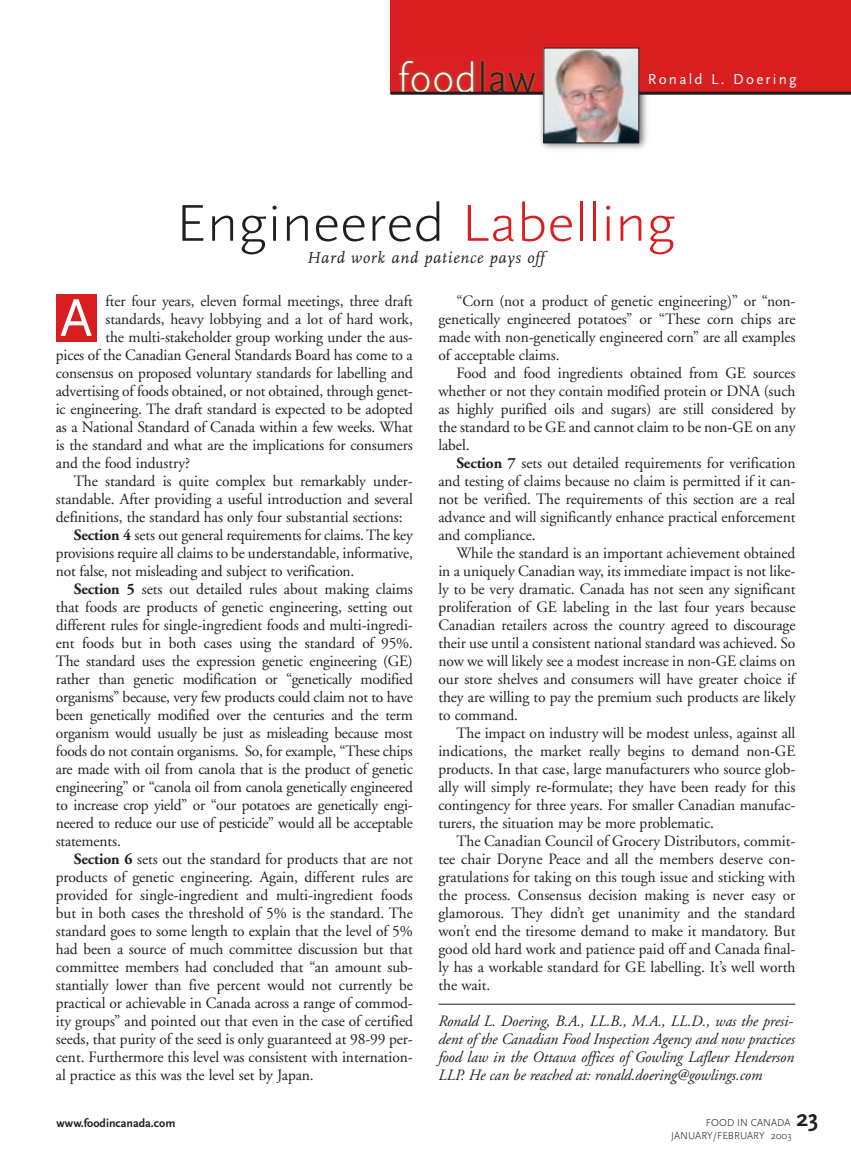
<style>
.page{position:relative;width:851px;height:1161px;background:#fff}
.page>*{position:absolute;margin:0;border:0;box-sizing:border-box;transform-origin:0 0}
.t1{font:300 54px "Scala Sans";color:#201f20;scale:1.1 1}
.t2{font:54px "Scala Sans";color:#fff}
.t3{font:300 42px "Scala Sans";letter-spacing:.015em;color:#fff}
.t4{font:700 24px "Scala Sans";color:#201f20}
.t5{font:italic 16.5px "Scala LF";letter-spacing:.05em;color:#201f20}
.t6{font:15.75px/18px "Adobe Garamond";letter-spacing:-.005em;color:#201f20;text-align:justify}
.t7{font:italic 15.75px/18px "Adobe Garamond";letter-spacing:-.005em;color:#201f20}
.t8{font:15px "Scala Sans";letter-spacing:.15em;color:#fff}
.t9{font:700 12px "Scala Sans LF";color:#201f20}
.t10{font:300 10.5px "Scala Sans";color:#201f20}
.s1{color:#201f20}
.s2{color:#d91e20}
.s3{font-weight:700}
</style>
<div class="page">
<img style="left:540px;top:95px;width:107px;height:54px">
<div style="left:390px;top:0;width:460px;height:94px;background:#d91e20"></div>
<img style="left:395px;top:59px;width:148px;height:33px">
<hr style="left:390px;top:92px;width:460px;height:3px;background:#201f20">
<img style="left:545px;top:50px;width:92px;height:91px">
<div style="left:543px;top:48px;width:96px;height:95px;border:1px solid #201f20"></div>
<hr style="left:438px;top:1004px;width:357px;height:1px;background:#201f20">
<div style="left:56px;top:295px;width:40px;height:47px;background:#d91e20"></div>
<h2 class="t3" style="left:398px;top:62px;width:139px">food<span class="s1">law</span></h2>
<p class="t8" style="left:647px;top:74px;width:150px">Ronald L. Doering</p>
<h1 class="t1" style="left:175px;top:202px;width:456px">Engineered <span class="s2">Labelling</span></h1>
<p class="t5" style="left:307px;top:252px;width:239px">Hard work and patience pays off</p>
<p class="t6" style="left:105px;top:293px;width:309px">fter four years, eleven formal meetings, three draft</p>
<p class="t6" style="left:105px;top:311px;width:309px">standards, heavy lobbying and a lot of hard work,</p>
<p class="t6" style="left:105px;top:329px;width:309px">the multi-stakeholder group working under the aus-</p>
<p class="t6" style="left:56px;top:347px;width:358px">pices of the Canadian General Standards Board has come to a</p>
<p class="t6" style="left:56px;top:365px;width:358px">consensus on proposed voluntary standards for labelling and</p>
<p class="t6" style="left:56px;top:383px;width:358px">advertising of foods obtained, or not obtained, through genet-</p>
<p class="t6" style="left:56px;top:401px;width:358px">ic engineering. The draft standard is expected to be adopted</p>
<p class="t6" style="left:56px;top:419px;width:358px">as a National Standard of Canada within a few weeks. What</p>
<p class="t6" style="left:56px;top:437px;width:358px">is the standard and what are the implications for consumers</p>
<p class="t6" style="left:56px;top:455px;width:136px">and the food industry?</p>
<p class="t6" style="left:74px;top:473px;width:340px">The standard is quite complex but remarkably under-</p>
<p class="t6" style="left:56px;top:491px;width:358px">standable. After providing a useful introduction and several</p>
<p class="t6" style="left:56px;top:509px;width:348px">definitions, the standard has only four substantial sections:</p>
<p class="t6" style="left:74px;top:527px;width:340px"><span class="s3">Section 4</span> sets out general requirements for claims. The key</p>
<p class="t6" style="left:56px;top:545px;width:358px">provisions require all claims to be understandable, informative,</p>
<p class="t6" style="left:56px;top:563px;width:300px">not false, not misleading and subject to verification.</p>
<p class="t6" style="left:74px;top:581px;width:340px"><span class="s3">Section 5</span> sets out detailed rules about making claims</p>
<p class="t6" style="left:56px;top:599px;width:358px">that foods are products of genetic engineering, setting out</p>
<p class="t6" style="left:56px;top:617px;width:358px">different rules for single-ingredient foods and multi-ingredi-</p>
<p class="t6" style="left:56px;top:635px;width:358px">ent foods but in both cases using the standard of 95%.</p>
<p class="t6" style="left:56px;top:653px;width:358px">The standard uses the expression genetic engineering (GE)</p>
<p class="t6" style="left:56px;top:671px;width:358px">rather than genetic modification or “genetically modified</p>
<p class="t6" style="left:56px;top:689px;width:358px">organisms” because, very few products could claim not to have</p>
<p class="t6" style="left:56px;top:707px;width:358px">been genetically modified over the centuries and the term</p>
<p class="t6" style="left:56px;top:725px;width:358px">organism would usually be just as misleading because most</p>
<p class="t6" style="left:56px;top:743px;width:358px">foods do not contain organisms. So, for example, “These chips</p>
<p class="t6" style="left:56px;top:761px;width:358px">are made with oil from canola that is the product of genetic</p>
<p class="t6" style="left:56px;top:779px;width:358px">engineering” or “canola oil from canola genetically engineered</p>
<p class="t6" style="left:56px;top:797px;width:358px">to increase crop yield” or “our potatoes are genetically engi-</p>
<p class="t6" style="left:56px;top:815px;width:358px">neered to reduce our use of pesticide” would all be acceptable</p>
<p class="t6" style="left:56px;top:833px;width:67px">statements.</p>
<p class="t6" style="left:74px;top:851px;width:340px"><span class="s3">Section 6</span> sets out the standard for products that are not</p>
<p class="t6" style="left:56px;top:869px;width:358px">products of genetic engineering. Again, different rules are</p>
<p class="t6" style="left:56px;top:887px;width:358px">provided for single-ingredient and multi-ingredient foods</p>
<p class="t6" style="left:56px;top:905px;width:358px">but in both cases the threshold of 5% is the standard. The</p>
<p class="t6" style="left:56px;top:923px;width:358px">standard goes to some length to explain that the level of 5%</p>
<p class="t6" style="left:56px;top:941px;width:358px">had been a source of much committee discussion but that</p>
<p class="t6" style="left:56px;top:959px;width:358px">committee members had concluded that “an amount sub-</p>
<p class="t6" style="left:56px;top:977px;width:358px">stantially lower than five percent would not currently be</p>
<p class="t6" style="left:56px;top:995px;width:358px">practical or achievable in Canada across a range of commod-</p>
<p class="t6" style="left:56px;top:1013px;width:358px">ity groups” and pointed out that even in the case of certified</p>
<p class="t6" style="left:56px;top:1031px;width:358px">seeds, that purity of the seed is only guaranteed at 98-99 per-</p>
<p class="t6" style="left:56px;top:1049px;width:358px">cent. Furthermore this level was consistent with internation-</p>
<p class="t6" style="left:56px;top:1067px;width:259px">al practice as this was the level set by Japan.</p>
<h1 class="t2" style="left:60px;top:297px;width:34px">A</h1>
<p class="t6" style="left:438px;top:293px;width:358px;text-indent:18px">“Corn (not a product of genetic engineering)” or “non&shy;genetically engineered potatoes” or “These corn chips are made with non-genetically engineered corn” are all examples of acceptable claims.</p>
<p class="t6" style="left:438px;top:365px;width:358px;text-indent:18px">Food and food ingredients obtained from GE sources whether or not they contain modified protein or DNA (such as highly purified oils and sugars) are still considered by the standard to be GE and cannot claim to be non-GE on any label.</p>
<p class="t6" style="left:438px;top:455px;width:358px;text-indent:18px"><span class="s3">Section 7</span> sets out detailed requirements for verification and testing of claims because no claim is permitted if it can&shy;not be verified. The requirements of this section are a real advance and will significantly enhance practical enforcement and compliance.</p>
<p class="t6" style="left:438px;top:545px;width:358px;text-indent:18px">While the standard is an important achievement obtained in a uniquely Canadian way, its immediate impact is not like&shy;ly to be very dramatic. Canada has not seen any significant proliferation of GE labeling in the last four years because Canadian retailers across the country agreed to discourage their use until a consistent national standard was achieved. So now we will likely see a modest increase in non-GE claims on our store shelves and consumers will have greater choice if they are willing to pay the premium such products are likely to command.</p>
<p class="t6" style="left:438px;top:725px;width:358px;text-indent:18px">The impact on industry will be modest unless, against all indications, the market really begins to demand non-GE products. In that case, large manufacturers who source glob&shy;ally will simply re-formulate; they have been ready for this contingency for three years. For smaller Canadian manufac&shy;turers, the situation may be more problematic.</p>
<p class="t6" style="left:438px;top:834px;width:358px;text-indent:18px">The Canadian Council of Grocery Distributors, commit&shy;tee chair Doryne Peace and all the members deserve con&shy;gratulations for taking on this tough issue and sticking with the process. Consensus decision making is never easy or glamorous. They didn’t get unanimity and the standard won’t end the tiresome demand to make it mandatory. But good old hard work and patience paid off and Canada final&shy;ly has a workable standard for GE labelling. It’s well worth the wait.</p>
<p class="t7" style="left:438px;top:1013px;width:358px">Ronald L. Doering, B.A., LL.B., M.A., LL.D., was the presi&shy;dent of the Canadian Food Inspection Agency and now practices food law in the Ottawa offices of Gowling Lafleur Henderson LLP. He can be reached at: ronald.doering@gowlings.com</p>
<p class="t9" style="left:56px;top:1119px;width:120px">www.foodincanada.com</p>
<p class="t10" style="left:706px;top:1118px;width:86px">FOOD IN CANADA</p>
<h3 class="t4" style="left:796px;top:1108px;width:24px">23</h3>
<p class="t10" style="left:671px;top:1132px;width:122px">JANUARY/FEBRUARY 2003</p>
</div>
